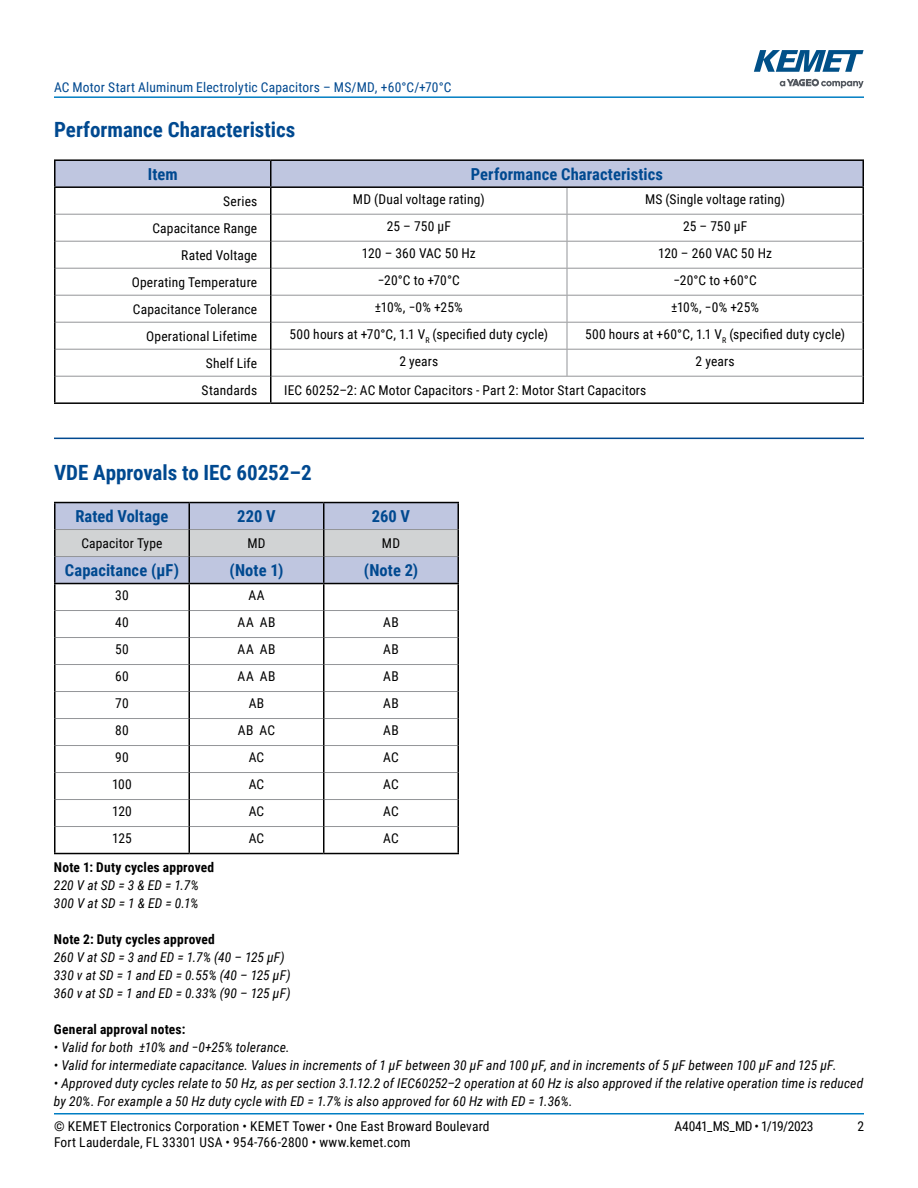
<style>
.page{position:relative;width:918px;height:1188px;background:#fff}
.page>*{position:absolute;margin:0;border:0;box-sizing:border-box;transform-origin:0 0}
.t1{font:700 21px "Roboto Condensed";color:#004990}
.t2{font:700 16.5px "Roboto Condensed";letter-spacing:.005em;color:#004990}
.t3{font:13.5px "Roboto Condensed";letter-spacing:.015em;color:#000}
.t4{font:italic 13.5px/18px "Roboto Condensed";letter-spacing:.01em;color:#000}
.t5{font:700 13.5px "Roboto Condensed";letter-spacing:.015em;color:#000}
.t6{font:13.5px "Roboto Condensed";letter-spacing:.015em;color:#004990}
.t7{font:13.5px "Roboto Condensed";letter-spacing:-.02em;color:#000}
.s1{font-style:normal}
</style>
<div class="page">
<hr style="left:54px;top:1113px;width:810px;height:2px;background:#007dc3">
<hr style="left:54px;top:96px;width:810px;height:2px;background:#007dc3">
<svg style="left:780px;top:79px;width:84px;height:9px"></svg>
<svg style="left:754px;top:50px;width:110px;height:22px"></svg>
<hr style="left:54px;top:438px;width:810px;height:1px;background:#004990">
<hr style="left:54px;top:186px;width:217px;height:2px;background:#000">
<hr style="left:862px;top:214px;width:2px;height:27px;background:#000">
<hr style="left:862px;top:295px;width:2px;height:27px;background:#000">
<hr style="left:862px;top:349px;width:2px;height:27px;background:#000">
<hr style="left:862px;top:376px;width:2px;height:26px;background:#000">
<hr style="left:271px;top:402px;width:296px;height:2px;background:#000">
<hr style="left:567px;top:402px;width:297px;height:2px;background:#000">
<hr style="left:271px;top:159px;width:296px;height:2px;background:#000">
<hr style="left:567px;top:159px;width:297px;height:2px;background:#000">
<hr style="left:862px;top:161px;width:2px;height:25px;background:#000">
<hr style="left:567px;top:186px;width:297px;height:2px;background:#000">
<hr style="left:862px;top:188px;width:2px;height:26px;background:#000">
<hr style="left:862px;top:268px;width:2px;height:27px;background:#000">
<hr style="left:862px;top:322px;width:2px;height:27px;background:#000">
<hr style="left:56px;top:376px;width:214px;height:1px;background:#939598">
<hr style="left:862px;top:241px;width:2px;height:27px;background:#000">
<hr style="left:272px;top:376px;width:295px;height:1px;background:#939598">
<hr style="left:567px;top:376px;width:295px;height:1px;background:#939598">
<hr style="left:54px;top:159px;width:217px;height:2px;background:#000">
<hr style="left:54px;top:161px;width:2px;height:25px;background:#000">
<hr style="left:54px;top:188px;width:2px;height:26px;background:#000">
<hr style="left:54px;top:214px;width:2px;height:27px;background:#000">
<hr style="left:54px;top:241px;width:2px;height:27px;background:#000">
<hr style="left:54px;top:268px;width:2px;height:27px;background:#000">
<hr style="left:54px;top:295px;width:2px;height:27px;background:#000">
<hr style="left:54px;top:322px;width:2px;height:27px;background:#000">
<hr style="left:54px;top:349px;width:2px;height:27px;background:#000">
<hr style="left:54px;top:376px;width:2px;height:26px;background:#000">
<hr style="left:270px;top:376px;width:2px;height:26px;background:#000">
<hr style="left:54px;top:402px;width:217px;height:2px;background:#000">
<svg style="left:55px;top:160px;width:808px;height:216px"></svg>
<hr style="left:54px;top:583px;width:135px;height:1px;background:#000">
<hr style="left:54px;top:502px;width:135px;height:1px;background:#000">
<hr style="left:54px;top:503px;width:2px;height:27px;background:#000">
<hr style="left:189px;top:502px;width:135px;height:1px;background:#000">
<hr style="left:324px;top:502px;width:135px;height:1px;background:#000">
<hr style="left:54px;top:530px;width:2px;height:27px;background:#000">
<hr style="left:54px;top:557px;width:2px;height:26px;background:#000">
<hr style="left:54px;top:584px;width:2px;height:27px;background:#000">
<hr style="left:54px;top:611px;width:2px;height:27px;background:#000">
<hr style="left:54px;top:638px;width:2px;height:27px;background:#000">
<hr style="left:54px;top:665px;width:2px;height:27px;background:#000">
<hr style="left:54px;top:692px;width:2px;height:27px;background:#000">
<hr style="left:54px;top:719px;width:2px;height:27px;background:#000">
<hr style="left:54px;top:746px;width:2px;height:27px;background:#000">
<hr style="left:54px;top:773px;width:2px;height:27px;background:#000">
<hr style="left:54px;top:800px;width:2px;height:27px;background:#000">
<hr style="left:54px;top:827px;width:2px;height:26px;background:#000">
<svg style="left:55px;top:503px;width:404px;height:350px"></svg>
<hr style="left:54px;top:853px;width:135px;height:1px;background:#000">
<hr style="left:189px;top:853px;width:135px;height:1px;background:#000">
<hr style="left:324px;top:853px;width:135px;height:1px;background:#000">
<p class="t6" style="left:54px;top:78px;width:399px">AC Motor Start Aluminum Electrolytic Capacitors – MS/MD, +60°C/+70°C</p>
<h1 class="t1" style="left:54px;top:115px;width:243px">Performance Characteristics</h1>
<p class="t2" style="left:148px;top:162px;width:31px">Item</p>
<p class="t2" style="left:471px;top:162px;width:194px">Performance Characteristics</p>
<p class="t3" style="left:223px;top:192px;width:35px">Series</p>
<p class="t3" style="left:353px;top:190px;width:133px">MD (Dual voltage rating)</p>
<p class="t3" style="left:645px;top:190px;width:142px">MS (Single voltage rating)</p>
<p class="t3" style="left:152px;top:219px;width:106px">Capacitance Range</p>
<p class="t3" style="left:387px;top:217px;width:66px">25 – 750 µF</p>
<p class="t3" style="left:683px;top:217px;width:66px">25 – 750 µF</p>
<p class="t3" style="left:181px;top:246px;width:77px">Rated Voltage</p>
<p class="t3" style="left:362px;top:244px;width:115px">120 – 360 VAC 50 Hz</p>
<p class="t3" style="left:658px;top:244px;width:115px">120 – 260 VAC 50 Hz</p>
<p class="t3" style="left:132px;top:273px;width:127px">Operating Temperature</p>
<p class="t3" style="left:378px;top:271px;width:84px">−20°C to +70°C</p>
<p class="t3" style="left:673px;top:271px;width:85px">−20°C to +60°C</p>
<p class="t3" style="left:133px;top:300px;width:126px">Capacitance Tolerance</p>
<p class="t3" style="left:375px;top:298px;width:89px">±10%, −0% +25%</p>
<p class="t3" style="left:671px;top:298px;width:89px">±10%, −0% +25%</p>
<p class="t3" style="left:146px;top:327px;width:113px">Operational Lifetime</p>
<p class="t3" style="left:290px;top:325px;width:260px">500 hours at +70°C, 1.1 V<sub>R</sub> (specified duty cycle)</p>
<p class="t3" style="left:585px;top:325px;width:261px">500 hours at +60°C, 1.1 V<sub>R</sub> (specified duty cycle)</p>
<p class="t3" style="left:206px;top:354px;width:53px">Shelf Life</p>
<p class="t3" style="left:399px;top:352px;width:40px">2 years</p>
<p class="t3" style="left:696px;top:352px;width:40px">2 years</p>
<p class="t3" style="left:202px;top:381px;width:57px">Standards</p>
<p class="t3" style="left:284px;top:381px;width:364px">IEC 60252–2: AC Motor Capacitors - Part 2: Motor Start Capacitors</p>
<h1 class="t1" style="left:54px;top:457px;width:259px">VDE Approvals to IEC 60252–2</h1>
<p class="t2" style="left:75px;top:505px;width:95px">Rated Voltage</p>
<p class="t2" style="left:237px;top:505px;width:40px">220 V</p>
<p class="t2" style="left:372px;top:505px;width:40px">260 V</p>
<p class="t3" style="left:81px;top:534px;width:83px">Capacitor Type</p>
<p class="t3" style="left:247px;top:534px;width:20px">MD</p>
<p class="t3" style="left:382px;top:534px;width:20px">MD</p>
<p class="t2" style="left:65px;top:559px;width:116px">Capacitance (µF)</p>
<p class="t2" style="left:230px;top:559px;width:55px">(Note 1)</p>
<p class="t2" style="left:364px;top:559px;width:56px">(Note 2)</p>
<p class="t3" style="left:115px;top:586px;width:15px">30</p>
<p class="t3" style="left:248px;top:586px;width:18px">AA</p>
<p class="t3" style="left:115px;top:613px;width:15px">40</p>
<p class="t3" style="left:238px;top:613px;width:39px">AA AB</p>
<p class="t3" style="left:383px;top:613px;width:17px">AB</p>
<p class="t3" style="left:115px;top:640px;width:15px">50</p>
<p class="t3" style="left:238px;top:640px;width:39px">AA AB</p>
<p class="t3" style="left:383px;top:640px;width:17px">AB</p>
<p class="t3" style="left:115px;top:667px;width:15px">60</p>
<p class="t3" style="left:238px;top:667px;width:39px">AA AB</p>
<p class="t3" style="left:383px;top:667px;width:17px">AB</p>
<p class="t3" style="left:115px;top:694px;width:15px">70</p>
<p class="t3" style="left:249px;top:694px;width:17px">AB</p>
<p class="t3" style="left:383px;top:694px;width:17px">AB</p>
<p class="t3" style="left:115px;top:721px;width:15px">80</p>
<p class="t3" style="left:238px;top:721px;width:39px">AB AC</p>
<p class="t3" style="left:383px;top:721px;width:17px">AB</p>
<p class="t3" style="left:115px;top:748px;width:15px">90</p>
<p class="t3" style="left:249px;top:748px;width:17px">AC</p>
<p class="t3" style="left:383px;top:748px;width:17px">AC</p>
<p class="t3" style="left:112px;top:775px;width:21px">100</p>
<p class="t3" style="left:249px;top:775px;width:17px">AC</p>
<p class="t3" style="left:383px;top:775px;width:17px">AC</p>
<p class="t3" style="left:112px;top:802px;width:21px">120</p>
<p class="t3" style="left:249px;top:802px;width:17px">AC</p>
<p class="t3" style="left:383px;top:802px;width:17px">AC</p>
<p class="t3" style="left:112px;top:829px;width:21px">125</p>
<p class="t3" style="left:249px;top:829px;width:17px">AC</p>
<p class="t3" style="left:383px;top:829px;width:17px">AC</p>
<p class="t5" style="left:54px;top:858px;width:162px">Note 1: Duty cycles approved</p>
<p class="t4" style="left:54px;top:876px;width:146px">220 V at SD = 3 &amp; ED = 1.7%<br>300 V at SD = 1 &amp; ED = 0.1%</p>
<p class="t5" style="left:54px;top:930px;width:162px">Note 2: Duty cycles approved</p>
<p class="t4" style="left:54px;top:948px;width:238px">260 V at SD = 3 and ED = 1.7% (40 – 125 µF)<br>330 v at SD = 1 and ED = 0.55% (40 – 125 µF)<br>360 v at SD = 1 and ED = 0.33% (90 – 125 µF)</p>
<p class="t5" style="left:54px;top:1020px;width:133px">General approval notes:</p>
<p class="t4" style="left:54px;top:1038px;width:237px">• Valid for both ±10% and <span class="s1">−</span>0+25% tolerance.</p>
<p class="t4" style="left:54px;top:1056px;width:784px">• Valid for intermediate capacitance. Values in increments of 1 µF between 30 µF and 100 µF, and in increments of 5 µF between 100 µF and 125 µF.</p>
<p class="t4" style="left:54px;top:1074px;width:811px">• Approved duty cycles relate to 50 Hz, as per section 3.1.12.2 of IEC60252–2 operation at 60 Hz is also approved if the relative operation time is reduced by 20%. For example a 50 Hz duty cycle with ED = 1.7% is also approved for 60 Hz with ED = 1.36%.</p>
<p class="t3" style="left:54px;top:1116px;width:437px">© KEMET Electronics Corporation • KEMET Tower • One East Broward Boulevard</p>
<p class="t7" style="left:675px;top:1116px;width:141px">A4041_MS_MD • 1/19/2023</p>
<p class="t3" style="left:857px;top:1116px;width:8px">2</p>
<p class="t3" style="left:54px;top:1133px;width:358px">Fort Lauderdale, FL 33301 USA • 954-766-2800 • www.kemet.com</p>
</div>
